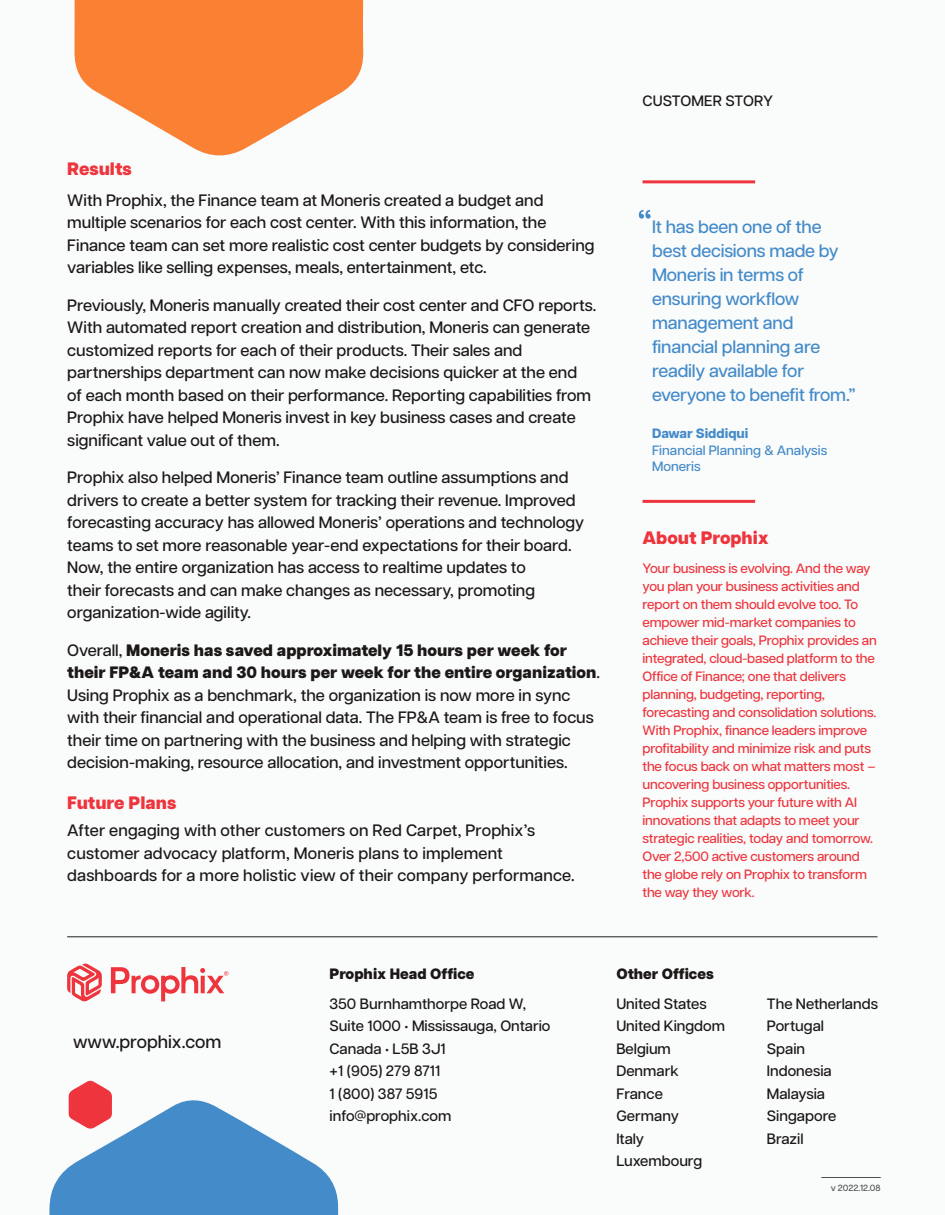
<style>
.page{position:relative;width:945px;height:1215px;background:#fafbfb}
.page>*{position:absolute;margin:0;border:0;box-sizing:border-box;transform-origin:0 0}
.t1{font:500 18px/24px "Articulat CF";letter-spacing:-.01em;color:#448bc9}
.t2{font:800 18px "Articulat CF";color:#ee353d}
.t3{font:500 18px "Articulat CF";color:#1b1817}
.t4{font:500 16.5px/22.5px "Articulat CF";color:#1b1817}
.t5{font:500 15px "Articulat CF";color:#1b1817}
.t6{font:800 15px "Articulat CF";color:#1b1817}
.t7{font:500 13.5px/18px "Articulat CF";letter-spacing:-.01em;color:#ee353d}
.t8{font:500 13.5px/16.5px "Articulat CF";color:#448bc9}
.t9{font:500 9px "Articulat CF";color:#4f4f4f}
.s1{font-weight:800}
</style>
<div class="page">
<hr style="left:643px;top:180px;width:112px;height:3px;background:#ee353d">
<svg style="left:49px;top:1080px;width:290px;height:135px"></svg>
<svg style="left:74px;top:0;width:290px;height:156px"></svg>
<hr style="left:643px;top:500px;width:112px;height:3px;background:#ee353d">
<hr style="left:67px;top:937px;width:810px;height:1px;background:#231f20">
<svg style="left:111px;top:967px;width:117px;height:34px"></svg>
<svg style="left:67px;top:963px;width:35px;height:39px"></svg>
<svg style="left:639px;top:210px;width:12px;height:9px"></svg>
<hr style="left:821px;top:1177px;width:60px;height:1px;background:#4f4f4f">
<p class="t2" style="left:67px;top:158px;width:66px">Results</p>
<p class="t4" style="left:67px;top:188px;width:529px">With Prophix, the Finance team at Moneris created a budget and multiple scenarios for each cost center. With this information, the Finance team can set more realistic cost center budgets by considering variables like selling expenses, meals, entertainment, etc.</p>
<p class="t4" style="left:67px;top:293px;width:531px">Previously, Moneris manually created their cost center and CFO reports.<br>With automated report creation and distribution, Moneris can generate customized reports for each of their products. Their sales and partnerships department can now make decisions quicker at the end<br>of each month based on their performance. Reporting capabilities from Prophix have helped Moneris invest in key business cases and create significant value out of them.</p>
<p class="t4" style="left:67px;top:466px;width:519px">Prophix also helped Moneris’ Finance team outline assumptions and drivers to create a better system for tracking their revenue. Improved forecasting accuracy has allowed Moneris’ operations and technology teams to set more reasonable year-end expectations for their board.<br>Now, the entire organization has access to realtime updates to<br>their forecasts and can make changes as necessary, promoting organization-wide agility.</p>
<p class="t4" style="left:67px;top:638px;width:534px">Overall, <span class="s1">Moneris has saved approximately 15 hours per week for their FP&amp;A team and 30 hours per week for the entire organization</span>.<br>Using Prophix as a benchmark, the organization is now more in sync with their financial and operational data. The FP&amp;A team is free to focus their time on partnering with the business and helping with strategic decision-making, resource allocation, and investment opportunities.</p>
<p class="t2" style="left:67px;top:792px;width:111px">Future Plans</p>
<p class="t4" style="left:67px;top:818px;width:509px">After engaging with other customers on Red Carpet, Prophix’s customer advocacy platform, Moneris plans to implement dashboards for a more holistic view of their company performance.</p>
<p class="t5" style="left:643px;top:90px;width:132px">CUSTOMER STORY</p>
<p class="t1" style="left:652px;top:214px;width:205px">It has been one of the best decisions made by<br>Moneris in terms of ensuring workflow management and financial planning are readily available for everyone to benefit from.”</p>
<p class="t8" style="left:652px;top:425px;width:177px"><span class="s1">Dawar Siddiqui<br></span>Financial Planning &amp; Analysis<br>Moneris</p>
<p class="t2" style="left:643px;top:527px;width:128px">About Prophix</p>
<p class="t7" style="left:643px;top:558px;width:230px">Your business is evolving. And the way</p>
<p class="t7" style="left:643px;top:576px;width:219px">you plan your business activities and</p>
<p class="t7" style="left:643px;top:594px;width:217px">report on them should evolve too. To</p>
<p class="t7" style="left:643px;top:612px;width:215px">empower mid-market companies to</p>
<p class="t7" style="left:643px;top:630px;width:236px">achieve their goals, Prophix provides an integrated, cloud-based platform to the</p>
<p class="t7" style="left:643px;top:666px;width:205px">Office of Finance; one that delivers</p>
<p class="t7" style="left:643px;top:684px;width:184px">planning, budgeting, reporting,</p>
<p class="t7" style="left:643px;top:702px;width:235px">forecasting and consolidation solutions.</p>
<p class="t7" style="left:643px;top:720px;width:230px">With Prophix, finance leaders improve profitability and minimize risk and puts</p>
<p class="t7" style="left:643px;top:756px;width:235px">the focus back on what matters most –</p>
<p class="t7" style="left:643px;top:774px;width:209px">uncovering business opportunities.</p>
<p class="t7" style="left:643px;top:792px;width:216px">Prophix supports your future with AI</p>
<p class="t7" style="left:643px;top:810px;width:219px">innovations that adapts to meet your</p>
<p class="t7" style="left:643px;top:828px;width:232px">strategic realities, today and tomorrow.</p>
<p class="t7" style="left:643px;top:846px;width:219px">Over 2,500 active customers around</p>
<p class="t7" style="left:643px;top:864px;width:226px">the globe rely on Prophix to transform</p>
<p class="t7" style="left:643px;top:882px;width:114px">the way they work.</p>
<p class="t3" style="left:73px;top:1028px;width:150px">www.prophix.com</p>
<p class="t6" style="left:330px;top:964px;width:146px">Prophix Head Office</p>
<p class="t5" style="left:330px;top:992px;width:198px">350 Burnhamthorpe Road W,</p>
<p class="t5" style="left:330px;top:1015px;width:222px">Suite 1000 • Mississauga, Ontario</p>
<p class="t5" style="left:330px;top:1037px;width:118px">Canada • L5B 3J1</p>
<p class="t5" style="left:330px;top:1060px;width:112px">+1 (905) 279 8711</p>
<p class="t5" style="left:330px;top:1082px;width:109px">1 (800) 387 5915</p>
<p class="t5" style="left:330px;top:1105px;width:123px">info@prophix.com</p>
<p class="t6" style="left:616px;top:964px;width:99px">Other Offices</p>
<p class="t5" style="left:616px;top:992px;width:92px">United States</p>
<p class="t5" style="left:616px;top:1015px;width:110px">United Kingdom</p>
<p class="t5" style="left:616px;top:1037px;width:56px">Belgium</p>
<p class="t5" style="left:616px;top:1060px;width:64px">Denmark</p>
<p class="t5" style="left:616px;top:1082px;width:48px">France</p>
<p class="t5" style="left:616px;top:1105px;width:64px">Germany</p>
<p class="t5" style="left:616px;top:1127px;width:29px">Italy</p>
<p class="t5" style="left:616px;top:1150px;width:87px">Luxembourg</p>
<p class="t5" style="left:767px;top:993px;width:113px">The Netherlands</p>
<p class="t5" style="left:767px;top:1015px;width:59px">Portugal</p>
<p class="t5" style="left:767px;top:1038px;width:40px">Spain</p>
<p class="t5" style="left:767px;top:1060px;width:66px">Indonesia</p>
<p class="t5" style="left:767px;top:1083px;width:60px">Malaysia</p>
<p class="t5" style="left:767px;top:1105px;width:71px">Singapore</p>
<p class="t5" style="left:767px;top:1128px;width:38px">Brazil</p>
<p class="t9" style="left:831px;top:1181px;width:52px">v 2022.12.08</p>
</div>
